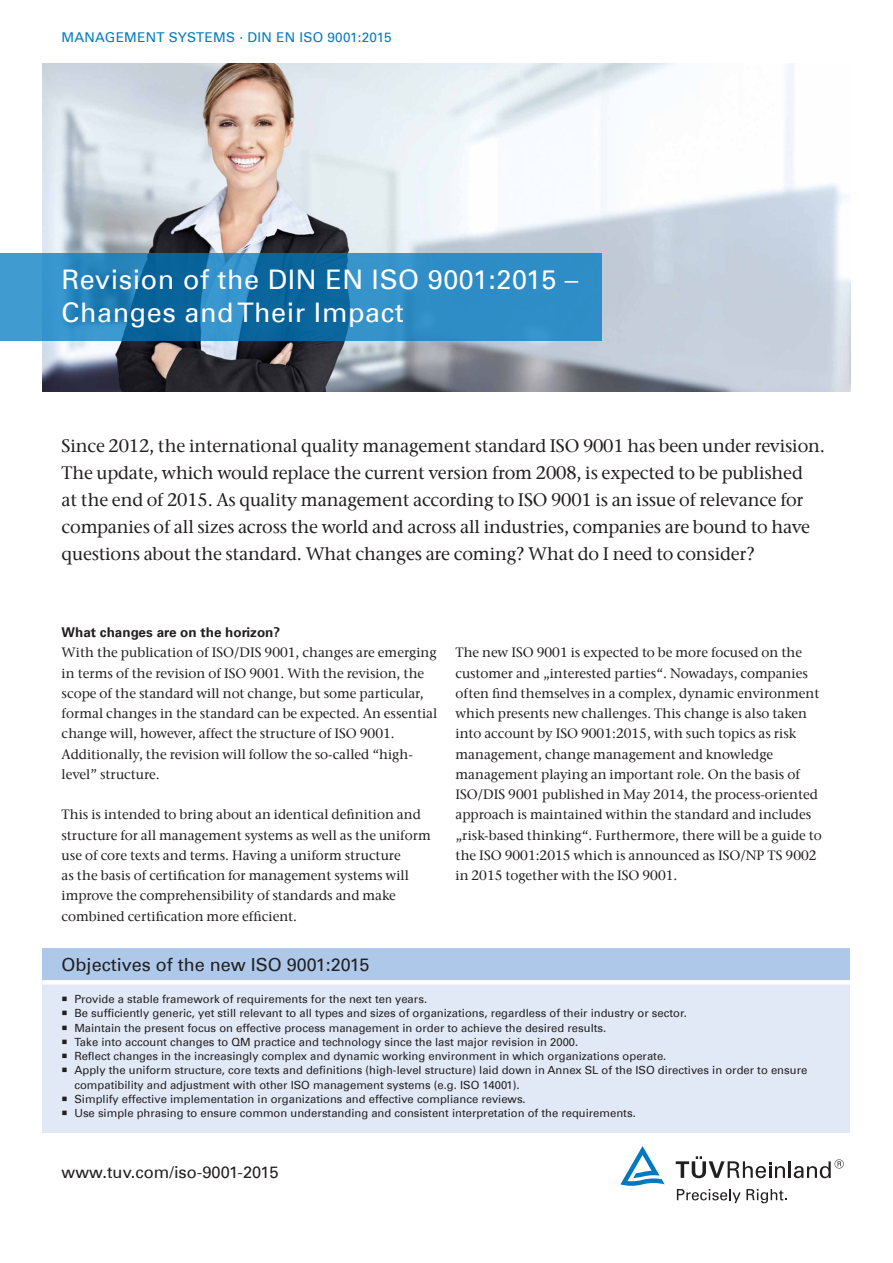
<style>
.page{position:relative;width:893px;height:1263px;background:#fff}
.page>*{position:absolute;margin:0;border:0;box-sizing:border-box;transform-origin:0 0}
._02_Titel{font:27px/33.8px "Univers Com 55 Roman";letter-spacing:.02em;color:#fff}
.Subtitle{font:500 18px/27px "ITC Stone Serif Com";letter-spacing:-.01em;color:#231f20}
.Intermediate_title{font:18px "Univers Com 55 Roman";color:#231f20}
.website{font:16.5px "Univers Com 55 Roman";color:#231f20}
.Continious_text{font:500 13.5px/20.2px "ITC Stone Serif Com";color:#231f20}
._01_Navigation{font:13.5px "Univers Com 55 Roman";letter-spacing:.02em;color:#007ac2}
.subtitle_continuous{font:700 13.5px "Univers Com 65";color:#231f20}
.Table_list{font:11.25px/14.2px "Univers Com 55 Roman";color:#231f20}
</style>
<div class="page">
<img style="left:43px;top:64px;width:807px;height:327px">
<svg style="left:677px;top:1189px;width:110px;height:14px"></svg>
<svg style="left:676px;top:1156px;width:168px;height:22px"></svg>
<svg style="left:620px;top:1146px;width:45px;height:40px"></svg>
<div style="left:43px;top:948px;width:807px;height:34px;background:#adc8e9"></div>
<div style="left:43px;top:982px;width:807px;height:151px;background:#e1e9f6"></div>
<hr style="left:43px;top:980px;width:807px;height:4px;background:#fff">
<svg style="left:0;top:253px;width:602px;height:88px;background:#2682bb"></svg>
<p class="_01_Navigation" style="left:62px;top:29px;width:332px">MANAGEMENT SYSTEMS · DIN EN ISO 9001:2015</p>
<p class="_02_Titel" style="left:62px;top:262px;width:518px">Revision of the DIN EN ISO 9001:2015 –<br>Changes and Their Impact</p>
<p class="Subtitle" style="left:62px;top:432px;width:765px">Since 2012, the international quality management standard ISO 9001 has been under revision.<br>The update, which would replace the current version from 2008, is expected to be published<br>at the end of 2015. As quality management according to ISO 9001 is an issue of relevance for companies of all sizes across the world and across all industries, companies are bound to have questions about the standard. What changes are coming? What do I need to consider?</p>
<p class="subtitle_continuous" style="left:62px;top:624px;width:220px">What changes are on the horizon?</p>
<p class="Continious_text" style="left:62px;top:643px;width:377px">With the publication of ISO/DIS 9001, changes are emerging in terms of the revision of ISO 9001. With the revision, the scope of the standard will not change, but some particular, formal changes in the standard can be expected. An essential change will, however, affect the structure of ISO 9001.<br>Additionally, the revision will follow the so-called “high&shy;level” structure.</p>
<p class="Continious_text" style="left:62px;top:805px;width:371px">This is intended to bring about an identical definition and structure for all management systems as well as the uniform use of core texts and terms. Having a uniform structure<br>as the basis of certification for management systems will improve the comprehensibility of standards and make combined certification more efficient.</p>
<p class="Continious_text" style="left:455px;top:643px;width:368px">The new ISO 9001 is expected to be more focused on the customer and „interested parties“. Nowadays, companies often find themselves in a complex, dynamic environment which presents new challenges. This change is also taken into account by ISO 9001:2015, with such topics as risk management, change management and knowledge management playing an important role. On the basis of ISO/DIS 9001 published in May 2014, the process-oriented approach is maintained within the standard and includes „risk-based thinking“. Furthermore, there will be a guide to the ISO 9001:2015 which is announced as ISO/NP TS 9002 in 2015 together with the ISO 9001.</p>
<p class="Intermediate_title" style="left:62px;top:953px;width:309px">Objectives of the new ISO 9001:2015</p>
<p class="Table_list" style="left:74px;top:992px;width:354px">Provide a stable framework of requirements for the next ten years.</p>
<p class="Table_list" style="left:74px;top:1006px;width:614px">Be sufficiently generic, yet still relevant to all types and sizes of organizations, regardless of their industry or sector.</p>
<p class="Table_list" style="left:74px;top:1021px;width:533px">Maintain the present focus on effective process management in order to achieve the desired results.</p>
<p class="Table_list" style="left:74px;top:1035px;width:505px">Take into account changes to QM practice and technology since the last major revision in 2000.</p>
<p class="Table_list" style="left:74px;top:1049px;width:593px">Reflect changes in the increasingly complex and dynamic working environment in which organizations operate.</p>
<p class="Table_list" style="left:74px;top:1063px;width:734px">Apply the uniform structure, core texts and definitions (high-level structure) laid down in Annex SL of the ISO directives in order to ensure compatibility and adjustment with other ISO management systems (e.g. ISO 14001).</p>
<p class="Table_list" style="left:74px;top:1092px;width:453px">Simplify effective implementation in organizations and effective compliance reviews.</p>
<p class="Table_list" style="left:74px;top:1106px;width:563px">Use simple phrasing to ensure common understanding and consistent interpretation of the requirements.</p>
<p class="website" style="left:62px;top:1162px;width:218px">www.tuv.com/iso-9001-2015</p>
</div>
